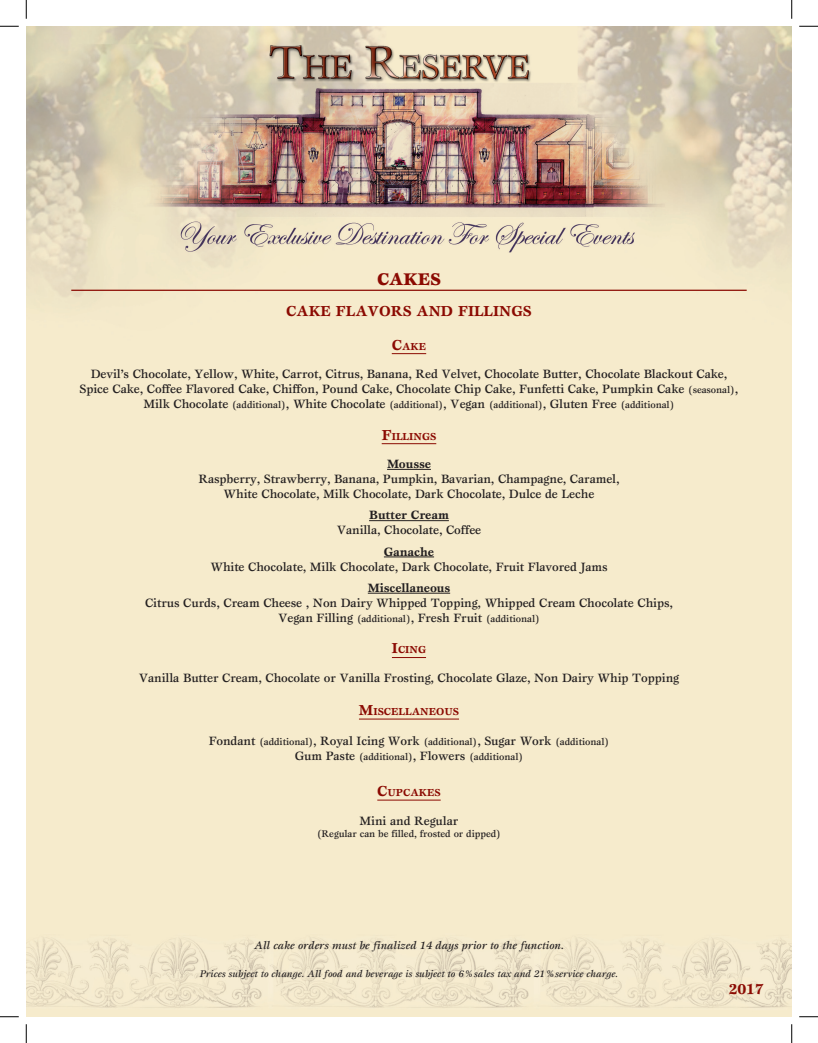
<style>
.page{position:relative;width:818px;height:1043px;background:#fff}
.page>*{position:absolute;margin:0;border:0;box-sizing:border-box;transform-origin:0 0}
.Meal{font:900 17.5px "Esprit";color:#8b0a02}
.Head{font:700 15px "Esprit Std";color:#8b0a02}
.t1{font:700 15px "Esprit";color:#8b0a02}
.body{font:500 12.5px "Esprit";letter-spacing:-.01em;color:#231f20}
.body-2{font:700 12.5px "Esprit";letter-spacing:-.01em;color:#231f20}
.body-3{font:italic 500 11.25px "Esprit Std";color:#231f20}
.Head-2{font:700 10.5px "Esprit";color:#8b0a02}
.body-4{font:500 10px "Esprit";letter-spacing:-.01em;color:#231f20}
.body-5{font:italic 500 10px "Esprit Std";color:#231f20}
.s1{font-size:15px}
.s2{font-size:10px}
.s3{font-size:12.5px}
</style>
<div class="page">
<img style="left:26px;top:26px;width:765px;height:990px">
<hr style="left:71px;top:290px;width:675px;height:1px;background:#8b0a02">
<hr style="left:392px;top:353px;width:34px;height:1px;background:#8b0a02">
<hr style="left:381px;top:443px;width:55px;height:1px;background:#8b0a02">
<hr style="left:387px;top:469px;width:44px;height:1px;background:#231f20">
<hr style="left:369px;top:520px;width:80px;height:1px;background:#231f20">
<hr style="left:384px;top:556px;width:50px;height:1px;background:#231f20">
<hr style="left:368px;top:593px;width:82px;height:1px;background:#231f20">
<hr style="left:392px;top:657px;width:34px;height:1px;background:#8b0a02">
<hr style="left:359px;top:718px;width:100px;height:1px;background:#8b0a02">
<hr style="left:377px;top:799px;width:63px;height:1px;background:#8b0a02">
<svg style="left:0;top:25px;width:19px;height:2px"></svg>
<svg style="left:799px;top:25px;width:19px;height:2px"></svg>
<svg style="left:0;top:1016px;width:19px;height:1px"></svg>
<svg style="left:799px;top:1016px;width:19px;height:1px"></svg>
<svg style="left:25px;top:0;width:2px;height:19px"></svg>
<svg style="left:25px;top:1024px;width:2px;height:18px"></svg>
<svg style="left:791px;top:0;width:1px;height:19px"></svg>
<svg style="left:791px;top:1024px;width:1px;height:18px"></svg>
<p class="Meal" style="left:377px;top:268px;width:65px">CAKES</p>
<p class="Head" style="left:286px;top:301px;width:247px">CAKE FLAVORS AND FILLINGS</p>
<p class="Head-2" style="left:392px;top:339px;width:36px"><span class="s1">C</span>AKE</p>
<p class="body" style="left:91px;top:366px;width:638px">Devil’s Chocolate, Yellow, White, Carrot, Citrus, Banana, Red Velvet, Chocolate Butter, Chocolate Blackout Cake,</p>
<p class="body" style="left:80px;top:381px;width:660px">Spice Cake, Coffee Flavored Cake, Chiffon, Pound Cake, Chocolate Chip Cake, Funfetti Cake, Pumpkin Cake <span class="s2">(seasonal)</span>,</p>
<p class="body-4" style="left:143px;top:398px;width:532px"><span class="s3">Milk Chocolate</span> (additional)<span class="s3">, White Chocolate</span> (additional)<span class="s3">, Vegan</span> (additional)<span class="s3">, Gluten Free</span> (additional)</p>
<p class="Head-2" style="left:381px;top:429px;width:56px"><span class="s1">F</span>ILLINGS</p>
<p class="body-2" style="left:387px;top:456px;width:45px">Mousse</p>
<p class="body" style="left:198px;top:471px;width:422px">Raspberry, Strawberry, Banana, Pumpkin, Bavarian, Champagne, Caramel,</p>
<p class="body" style="left:223px;top:486px;width:372px">White Chocolate, Milk Chocolate, Dark Chocolate, Dulce de Leche</p>
<p class="body-2" style="left:369px;top:507px;width:81px">Butter Cream</p>
<p class="body" style="left:336px;top:522px;width:146px">Vanilla, Chocolate, Coffee</p>
<p class="body-2" style="left:384px;top:543px;width:52px">Ganache</p>
<p class="body" style="left:210px;top:559px;width:398px">White Chocolate, Milk Chocolate, Dark Chocolate, Fruit Flavored Jams</p>
<p class="body-2" style="left:368px;top:580px;width:84px">Miscellaneous</p>
<p class="body" style="left:145px;top:595px;width:529px">Citrus Curds, Cream Cheese , Non Dairy Whipped Topping, Whipped Cream Chocolate Chips,</p>
<p class="body-4" style="left:278px;top:612px;width:263px"><span class="s3">Vegan Filling</span> (additional)<span class="s3">, Fresh Fruit</span> (additional)</p>
<p class="Head-2" style="left:392px;top:643px;width:36px"><span class="s1">I</span>CING</p>
<p class="body" style="left:139px;top:670px;width:542px">Vanilla Butter Cream, Chocolate or Vanilla Frosting, Chocolate Glaze, Non Dairy Whip Topping</p>
<p class="Head-2" style="left:359px;top:705px;width:102px"><span class="s1">M</span>ISCELLANEOUS</p>
<p class="body-4" style="left:209px;top:735px;width:402px"><span class="s3">Fondant</span> (additional)<span class="s3">, Royal Icing Work</span> (additional)<span class="s3">, Sugar Work</span> (additional)</p>
<p class="body-4" style="left:295px;top:750px;width:230px"><span class="s3">Gum Paste</span> (additional)<span class="s3">, Flowers</span> (additional)</p>
<p class="Head-2" style="left:377px;top:786px;width:65px"><span class="s1">C</span>UPCAKES</p>
<p class="body" style="left:359px;top:812px;width:100px">Mini and Regular</p>
<p class="body-4" style="left:317px;top:827px;width:186px">(Regular can be filled, frosted or dipped)</p>
<p class="body-3" style="left:254px;top:937px;width:311px">All cake orders must be finalized 14 days prior to the function.</p>
<p class="body-5" style="left:200px;top:967px;width:420px">Prices subject to change. All food and beverage is subject to 6%sales tax and 21%service charge.</p>
<p class="t1" style="left:728px;top:979px;width:37px">2017</p>
</div>
